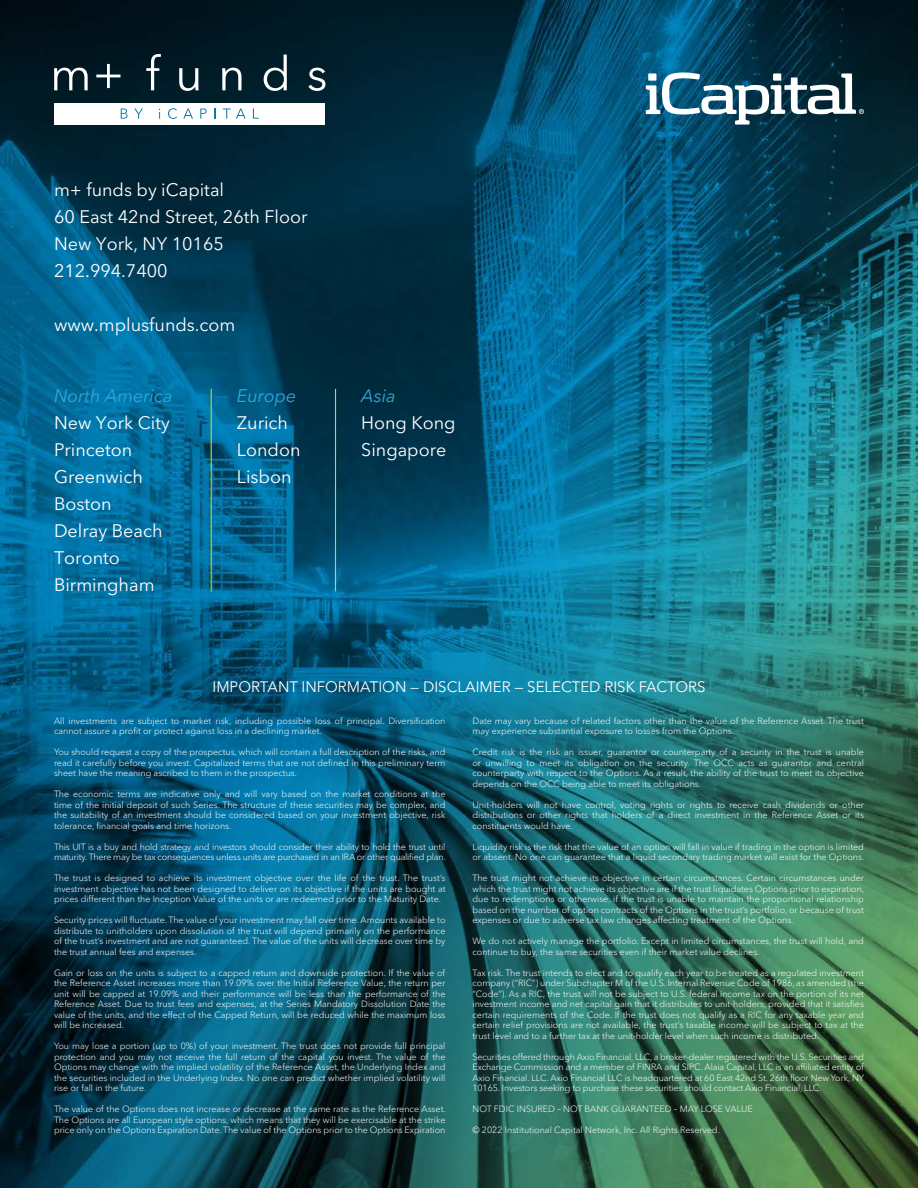
<style>
.page{position:relative;width:918px;height:1188px;background:#fff}
.page>*{position:absolute;margin:0;border:0;box-sizing:border-box;transform-origin:0 0}
.Body_Copy{font:18px "Avenir Next LT Pro";color:#fff}
.Body_Copy-2{font:italic 18px "Avenir Next LT Pro";color:#2fa8df}
.Disclaimer_Title{font:15px "Avenir Next LT Pro";color:#fff}
.Disclaimer_Content{font:300 9px/10.5px "Avenir Next LT Pro";color:#fff;text-align:justify}
.Disclaimer_Content-2{font:300 9px/10.5px "Avenir Next LT Pro";letter-spacing:-.02em;color:#fff}
</style>
<div class="page">
<img style="left:0;top:0;width:918px;height:1188px">
<div style="left:54px;top:103px;width:271px;height:22px;background:#fff"></div>
<svg style="left:121px;top:109px;width:7px;height:10px"></svg>
<svg style="left:134px;top:109px;width:9px;height:10px"></svg>
<svg style="left:168px;top:108px;width:9px;height:11px"></svg>
<svg style="left:183px;top:109px;width:10px;height:10px"></svg>
<svg style="left:200px;top:109px;width:7px;height:10px"></svg>
<svg style="left:223px;top:109px;width:23px;height:10px"></svg>
<svg style="left:253px;top:109px;width:6px;height:10px"></svg>
<svg style="left:54px;top:68px;width:34px;height:22px"></svg>
<svg style="left:96px;top:64px;width:24px;height:24px"></svg>
<svg style="left:146px;top:54px;width:15px;height:36px"></svg>
<svg style="left:179px;top:68px;width:20px;height:23px"></svg>
<svg style="left:222px;top:68px;width:20px;height:22px"></svg>
<svg style="left:264px;top:55px;width:23px;height:36px"></svg>
<svg style="left:308px;top:68px;width:17px;height:23px"></svg>
<svg style="left:646px;top:72px;width:218px;height:53px"></svg>
<hr style="left:211px;top:389px;width:1px;height:202px;background:#bed731">
<hr style="left:335px;top:389px;width:1px;height:202px;background:#bed731">
<p class="Body_Copy" style="left:54px;top:179px;width:172px">m+ funds by iCapital</p>
<p class="Body_Copy" style="left:54px;top:206px;width:255px">60 East 42nd Street, 26th Floor</p>
<p class="Body_Copy" style="left:54px;top:233px;width:171px">New York, NY 10165</p>
<p class="Body_Copy" style="left:54px;top:260px;width:115px">212.994.7400</p>
<p class="Body_Copy" style="left:54px;top:314px;width:183px">www.mplusfunds.com</p>
<p class="Body_Copy-2" style="left:54px;top:385px;width:120px">North America</p>
<p class="Body_Copy" style="left:54px;top:412px;width:117px">New York City</p>
<p class="Body_Copy" style="left:54px;top:439px;width:80px">Princeton</p>
<p class="Body_Copy" style="left:54px;top:466px;width:90px">Greenwich</p>
<p class="Body_Copy" style="left:54px;top:493px;width:59px">Boston</p>
<p class="Body_Copy" style="left:54px;top:520px;width:110px">Delray Beach</p>
<p class="Body_Copy" style="left:54px;top:547px;width:67px">Toronto</p>
<p class="Body_Copy" style="left:54px;top:574px;width:102px">Birmingham</p>
<p class="Body_Copy-2" style="left:237px;top:385px;width:61px">Europe</p>
<p class="Body_Copy" style="left:237px;top:412px;width:53px">Zurich</p>
<p class="Body_Copy" style="left:237px;top:439px;width:65px">London</p>
<p class="Body_Copy" style="left:237px;top:466px;width:56px">Lisbon</p>
<p class="Body_Copy-2" style="left:361px;top:385px;width:36px">Asia</p>
<p class="Body_Copy" style="left:361px;top:412px;width:96px">Hong Kong</p>
<p class="Body_Copy" style="left:361px;top:439px;width:87px">Singapore</p>
<p class="Disclaimer_Title" style="left:212px;top:678px;width:495px">IMPORTANT INFORMATION — DISCLAIMER — SELECTED RISK FACTORS</p>
<p class="Disclaimer_Content" style="left:54px;top:715px;width:393px">All investments are subject to market risk, including possible loss of principal. Diversification cannot assure a profit or protect against loss in a declining market.</p>
<p class="Disclaimer_Content" style="left:54px;top:747px;width:393px">You should request a copy of the prospectus, which will contain a full description of the risks, and read it carefully before you invest. Capitalized terms that are not defined in this preliminary term sheet have the meaning ascribed to them in the prospectus.</p>
<p class="Disclaimer_Content" style="left:54px;top:789px;width:393px">The economic terms are indicative only and will vary based on the market conditions at the time of the initial deposit of such Series. The structure of these securities may be complex, and the suitability of an investment should be considered based on your investment objective, risk tolerance, financial goals and time horizons.</p>
<p class="Disclaimer_Content-2" style="left:54px;top:841px;width:393px">This UIT is a buy and hold strategy and investors should consider their ability to hold the trust until maturity. There may be tax consequences unless units are purchased in an IRA or other qualified plan.</p>
<p class="Disclaimer_Content" style="left:54px;top:873px;width:393px">The trust is designed to achieve its investment objective over the life of the trust. The trust’s investment objective has not been designed to deliver on its objective if the units are bought at prices different than the Inception Value of the units or are redeemed prior to the Maturity Date.</p>
<p class="Disclaimer_Content" style="left:54px;top:915px;width:393px">Security prices will fluctuate. The value of your investment may fall over time. Amounts available to distribute to unitholders upon dissolution of the trust will depend primarily on the performance of the trust’s investment and are not guaranteed. The value of the units will decrease over time by the trust annual fees and expenses.</p>
<p class="Disclaimer_Content" style="left:54px;top:967px;width:393px">Gain or loss on the units is subject to a capped return and downside protection. If the value of the Reference Asset increases more than 19.09% over the Initial Reference Value, the return per unit will be capped at 19.09% and their performance will be less than the performance of the Reference Asset. Due to trust fees and expenses, at the Series Mandatory Dissolution Date the value of the units, and the effect of the Capped Return, will be reduced while the maximum loss will be increased.</p>
<p class="Disclaimer_Content" style="left:54px;top:1041px;width:393px">You may lose a portion (up to 0%) of your investment. The trust does not provide full principal protection and you may not receive the full return of the capital you invest. The value of the Options may change with the implied volatility of the Reference Asset, the Underlying Index and the securities included in the Underlying Index. No one can predict whether implied volatility will rise or fall in the future.</p>
<p class="Disclaimer_Content" style="left:54px;top:1104px;width:393px">The value of the Options does not increase or decrease at the same rate as the Reference Asset.<br>The Options are all European style options, which means that they will be exercisable at the strike price only on the Options Expiration Date. The value of the Options prior to the Options Expiration</p>
<p class="Disclaimer_Content" style="left:472px;top:715px;width:393px">Date may vary because of related factors other than the value of the Reference Asset. The trust may experience substantial exposure to losses from the Options.</p>
<p class="Disclaimer_Content" style="left:472px;top:747px;width:393px">Credit risk is the risk an issuer, guarantor or counterparty of a security in the trust is unable or unwilling to meet its obligation on the security. The OCC acts as guarantor and central counterparty with respect to the Options. As a result, the ability of the trust to meet its objective depends on the OCC being able to meet its obligations.</p>
<p class="Disclaimer_Content" style="left:472px;top:799px;width:393px">Unit-holders will not have control, voting rights or rights to receive cash dividends or other distributions or other rights that holders of a direct investment in the Reference Asset or its constituents would have.</p>
<p class="Disclaimer_Content" style="left:472px;top:841px;width:393px">Liquidity risk is the risk that the value of an option will fall in value if trading in the option is limited or absent. No one can guarantee that a liquid secondary trading market will exist for the Options.</p>
<p class="Disclaimer_Content" style="left:472px;top:873px;width:393px">The trust might not achieve its objective in certain circumstances. Certain circumstances under which the trust might not achieve its objective are if the trust liquidates Options prior to expiration, due to redemptions or otherwise, if the trust is unable to maintain the proportional relationship based on the number of option contracts of the Options in the trust’s portfolio, or because of trust expenses or due to adverse tax law changes affecting treatment of the Options.</p>
<p class="Disclaimer_Content" style="left:472px;top:936px;width:393px">We do not actively manage the portfolio. Except in limited circumstances, the trust will hold, and continue to buy, the same securities even if their market value declines.</p>
<p class="Disclaimer_Content" style="left:472px;top:967px;width:393px">Tax risk. The trust intends to elect and to qualify each year to be treated as a regulated investment company (“RIC”) under Subchapter M of the U.S. Internal Revenue Code of 1986, as amended (the “Code”). As a RIC, the trust will not be subject to U.S. federal income tax on the portion of its net investment income and net capital gain that it distributes to unit-holders, provided that it satisfies certain requirements of the Code. If the trust does not qualify as a RIC for any taxable year and certain relief provisions are not available, the trust’s taxable income will be subject to tax at the trust level and to a further tax at the unit-holder level when such income is distributed.</p>
<p class="Disclaimer_Content" style="left:472px;top:1051px;width:393px">Securities offered through Axio Financial, LLC, a broker-dealer registered with the U.S. Securities and Exchange Commission and a member of FINRA and SIPC. Alaia Capital, LLC is an affiliated entity of Axio Financial. LLC. Axio Financial LLC is headquartered at 60 East 42nd St. 26th floor New York, NY 10165. Investors seeking to purchase these securities should contact Axio Financial, LLC.</p>
<p class="Disclaimer_Content" style="left:472px;top:1104px;width:282px">NOT FDIC INSURED – NOT BANK GUARANTEED – MAY LOSE VALUE</p>
<p class="Disclaimer_Content" style="left:472px;top:1125px;width:249px">© 2022 Institutional Capital Network, Inc. All Rights Reserved.</p>
</div>
